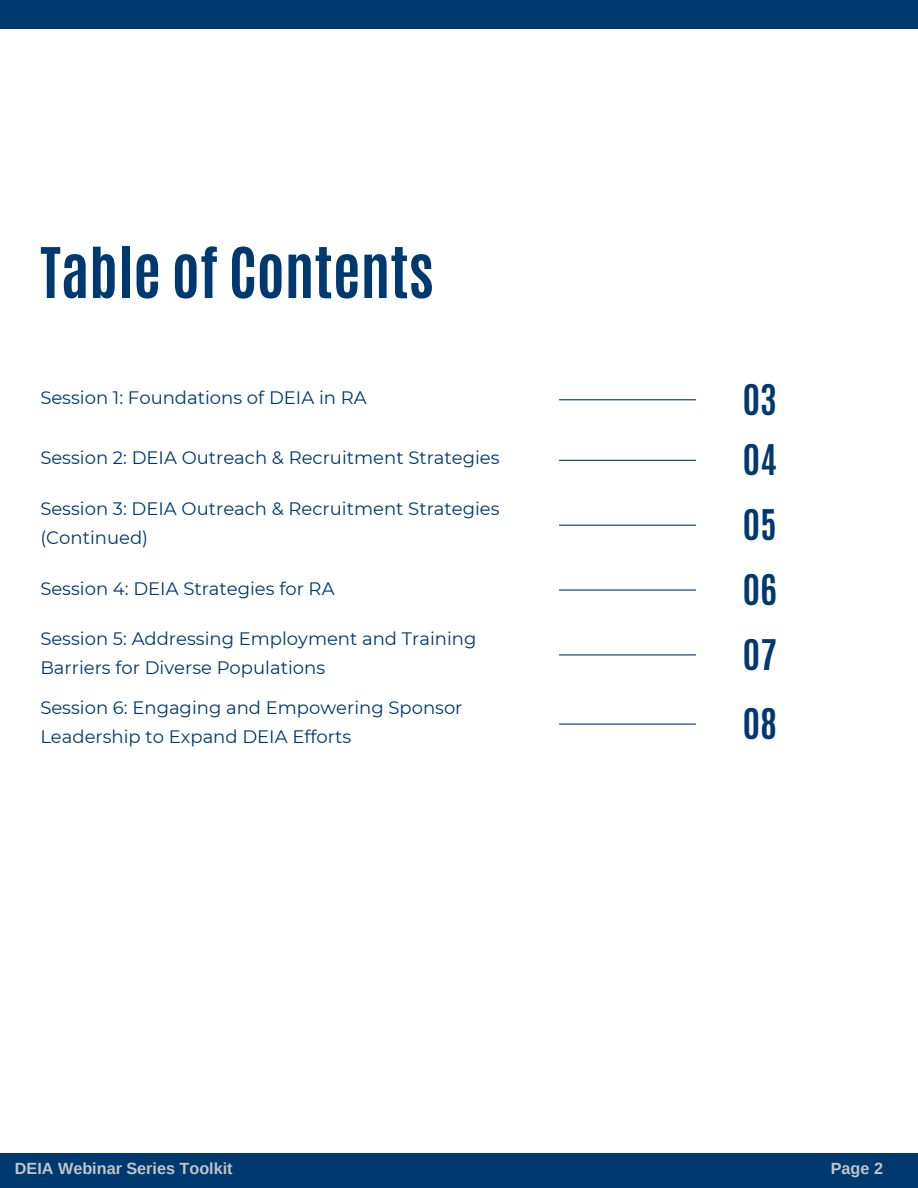
<style>
.page{position:relative;width:918px;height:1188px;background:#fff}
.page>*{position:absolute;margin:0;border:0;box-sizing:border-box;transform-origin:0 0}
.t1{font:700 59.25px "Antonio";color:#003870}
.t2{font:700 35.25px "Antonio";color:#003870}
.t3{font:18px/29.2px "Montserrat";color:#003870}
.t4{font:700 16.2px "Arimo";color:#c1c4c6}
</style>
<div class="page">
<div style="left:0;top:0;width:918px;height:29px;background:#003970"></div>
<hr style="left:559px;top:399px;width:137px;height:1px;background:#003970">
<hr style="left:559px;top:460px;width:137px;height:1px;background:#003970">
<hr style="left:559px;top:525px;width:137px;height:1px;background:#003970">
<hr style="left:559px;top:589px;width:137px;height:2px;background:#003970">
<hr style="left:559px;top:654px;width:137px;height:1px;background:#003970">
<hr style="left:559px;top:724px;width:137px;height:1px;background:#003970">
<div style="left:0;top:1153px;width:918px;height:35px;background:#003970"></div>
<p class="t1" style="left:40px;top:230px;width:395px">Table of Contents</p>
<p class="t3" style="left:40px;top:383px;width:328px">Session 1: Foundations of DEIA in RA</p>
<p class="t2" style="left:743px;top:374px;width:35px">03</p>
<p class="t3" style="left:40px;top:443px;width:461px">Session 2: DEIA Outreach &amp; Recruitment Strategies</p>
<p class="t2" style="left:743px;top:435px;width:35px">04</p>
<p class="t3" style="left:40px;top:494px;width:461px">Session 3: DEIA Outreach &amp; Recruitment Strategies (Continued)</p>
<p class="t2" style="left:743px;top:500px;width:35px">05</p>
<p class="t3" style="left:40px;top:573px;width:296px">Session 4: DEIA Strategies for RA</p>
<p class="t2" style="left:743px;top:565px;width:35px">06</p>
<p class="t3" style="left:40px;top:624px;width:438px">Session 5: Addressing Employment and Training</p>
<p class="t3" style="left:40px;top:653px;width:286px">Barriers for Diverse Populations</p>
<p class="t2" style="left:743px;top:629px;width:35px">07</p>
<p class="t3" style="left:40px;top:693px;width:424px">Session 6: Engaging and Empowering Sponsor<br>Leadership to Expand DEIA Efforts</p>
<p class="t2" style="left:743px;top:699px;width:35px">08</p>
<p class="t4" style="left:15px;top:1159px;width:219px">DEIA Webinar Series Toolkit</p>
<p class="t4" style="left:831px;top:1159px;width:54px">Page 2</p>
</div>
